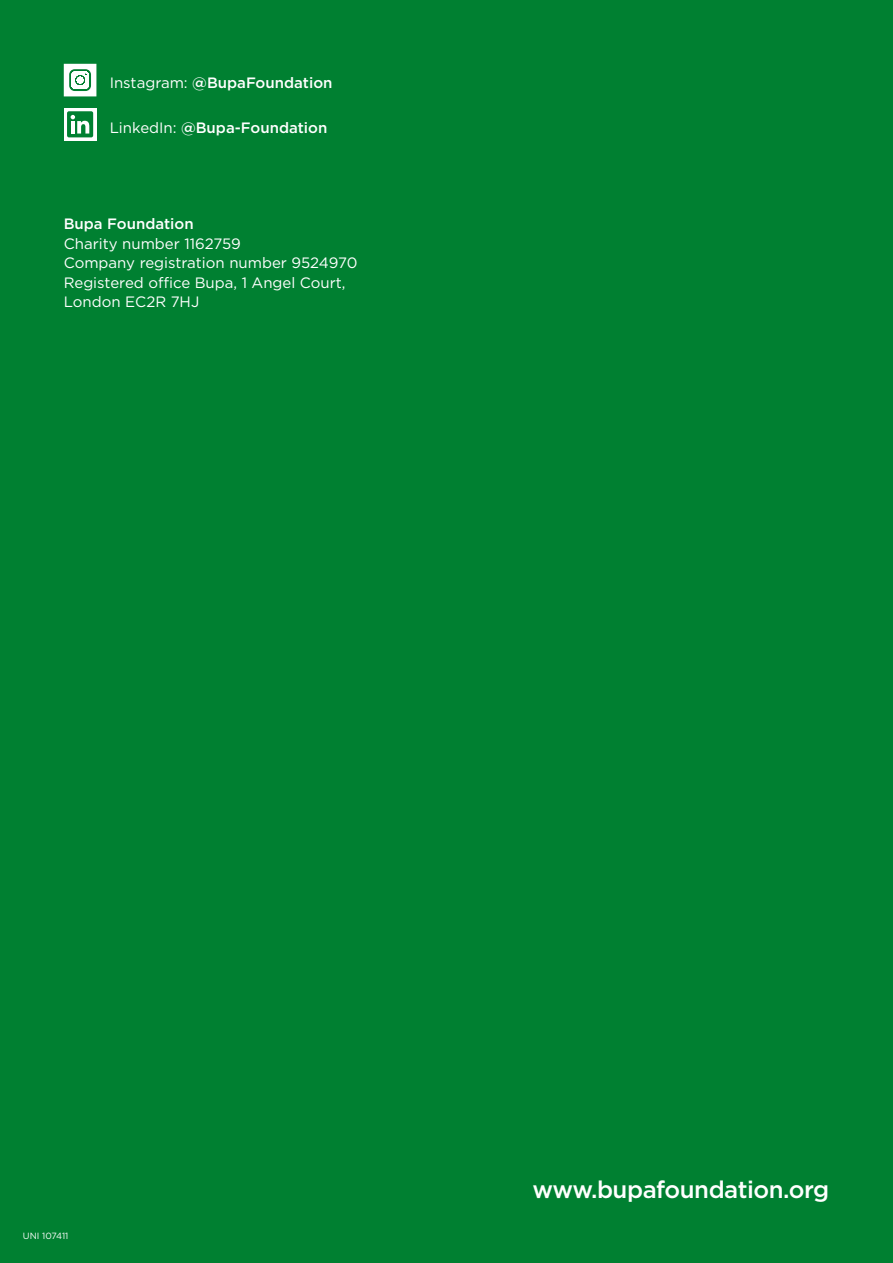
<style>
.page{position:relative;width:893px;height:1263px;background:#008031}
.page>*{position:absolute;margin:0;border:0;box-sizing:border-box;transform-origin:0 0}
.Subheadings_Cyan{font:500 24px "Gotham";letter-spacing:-.02em;color:#fff}
.Body_Copy{font:15px/19.5px "Gotham";color:#fff}
.Body_Copy-2{font:500 15px "Gotham";color:#fff}
.Body_Copy-3{font:9px "Gotham";color:#fff}
.s1{font-weight:400}
</style>
<div class="page">
<svg style="left:64px;top:108px;width:32px;height:33px"></svg>
<div style="left:67px;top:111px;width:26px;height:26px;background:#008031;border-radius:2px"></div>
<svg style="left:71px;top:115px;width:18px;height:19px"></svg>
<svg style="left:64px;top:64px;width:32px;height:32px"></svg>
<p class="Body_Copy-2" style="left:110px;top:73px;width:224px"><span class="s1">Instagram:</span> @BupaFoundation</p>
<p class="Body_Copy-2" style="left:110px;top:118px;width:219px"><span class="s1">LinkedIn:</span> @Bupa-Foundation</p>
<p class="Body_Copy-2" style="left:64px;top:214px;width:131px">Bupa Foundation</p>
<p class="Body_Copy" style="left:64px;top:233px;width:179px">Charity number 1162759</p>
<p class="Body_Copy" style="left:64px;top:253px;width:295px">Company registration number 9524970</p>
<p class="Body_Copy" style="left:64px;top:272px;width:283px">Registered office Bupa, 1 Angel Court,<br>London EC2R 7HJ</p>
<p class="Body_Copy-3" style="left:23px;top:1229px;width:47px">UNI 107411</p>
<p class="Subheadings_Cyan" style="left:533px;top:1174px;width:298px">www.bupafoundation.org</p>
</div>
